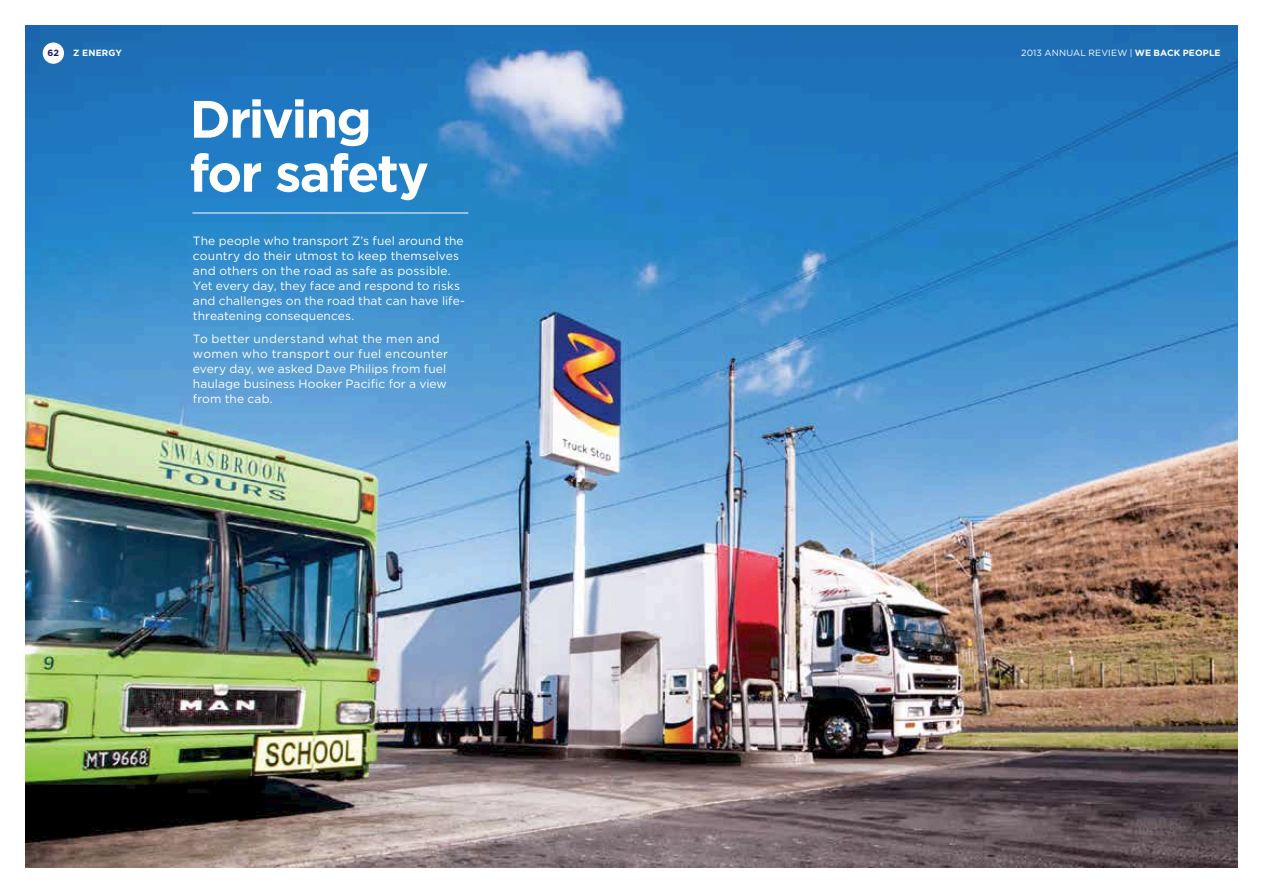
<style>
.page{position:relative;width:1263px;height:893px;background:#fff}
.page>*{position:absolute;margin:0;border:0;box-sizing:border-box;transform-origin:0 0}
.t1{font:700 52.5px/54px "Gotham";letter-spacing:-.035em;color:#fff}
.t2{font:12px/15px "Gotham";letter-spacing:.01em;color:#fff}
.t3{font:9px "Gotham";letter-spacing:.015em;color:#fff}
.t4{font:700 9px "Gotham";letter-spacing:.025em;color:#fff}
.t5{font:700 9px "Gotham";color:#1d1869}
.s1{font-weight:700}
</style>
<div class="page">
<img style="left:25px;top:26px;width:1212px;height:841px">
<hr style="left:192px;top:213px;width:276px;height:1px;background:#fff">
<div style="left:43px;top:43px;width:21px;height:21px;background:#fff;border-radius:50%"></div>
<p class="t5" style="left:48px;top:48px;width:13px">62</p>
<p class="t4" style="left:73px;top:48px;width:50px">Z ENERGY</p>
<p class="t3" style="left:1021px;top:48px;width:201px">2013 ANNUAL REVIEW | <span class="s1">WE BACK PEOPLE</span></p>
<h1 class="t1" style="left:189px;top:91px;width:241px">Driving for safety</h1>
<p class="t2" style="left:193px;top:233px;width:273px">The people who transport Z’s fuel around the country do their utmost to keep themselves and others on the road as safe as possible.<br>Yet every day, they face and respond to risks and challenges on the road that can have life&shy;threatening consequences.</p>
<p class="t2" style="left:193px;top:331px;width:257px">To better understand what the men and women who transport our fuel encounter every day, we asked Dave Philips from fuel haulage business Hooker Pacific for a view from the cab.</p>
</div>
